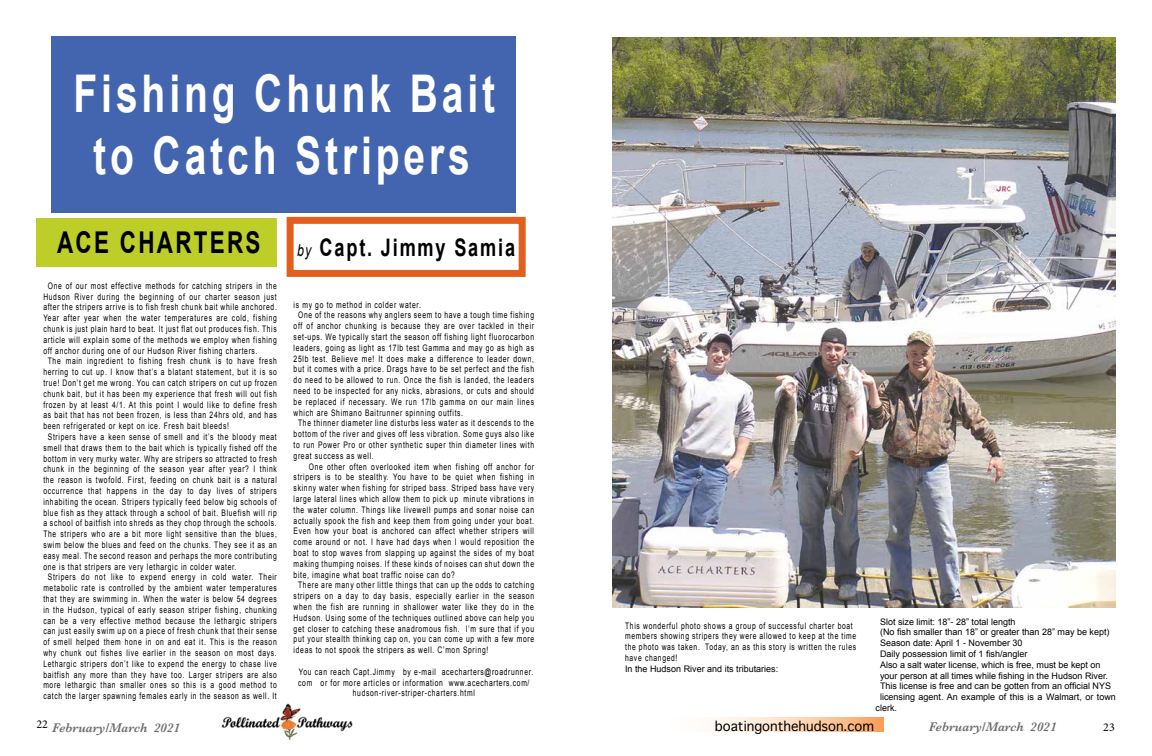
<style>
.page{position:relative;width:1152px;height:756px;background:#fff}
.page>*{position:absolute;margin:0;border:0;box-sizing:border-box;transform-origin:0 0}
.t1{font:700 52px/62.4px "Arial";letter-spacing:.1em;color:#fff;text-align:center;scale:.75 1}
.t2{font:700 24.2px "Arial";letter-spacing:.1em;color:#000;scale:.75 1}
.t3{font:italic 600 13px "Baskerville";color:#6d6e71}
.t4{font:13px "Geneva";color:#000}
.t5{font:12px "Minion Pro";color:#000}
.t6{font:9px/10.8px "Arial";letter-spacing:.1em;color:#000;scale:.75 1}
.t7{font:9px "Arial";color:#000}
.t8{font:9px "Arial";letter-spacing:.1em;color:#000}
.s1{font-size:30px}
.s2{font-weight:400;font-style:italic;font-size:16.5px}
</style>
<div class="page">
<svg style="left:707px;top:717px;width:176px;height:15px;background:#fdd5b6"></svg>
<img style="left:221px;top:703px;width:132px;height:37px">
<img style="left:612px;top:37px;width:504px;height:570px">
<div style="left:287px;top:217px;width:239px;height:60px;border:7px solid #e35f20"></div>
<div style="left:36px;top:218px;width:241px;height:48px;background:#bece28"></div>
<div style="left:52px;top:36px;width:464px;height:176px;background:#4365af"></div>
<h1 class="t1" style="left:74px;top:64px;width:564px">Fishing Chunk Bait to Catch Stripers</h1>
<h2 class="t2" style="left:57px;top:231px;width:612px"><span class="s1">ACE CHARTERS</span> <span class="s2">by</span> Capt. Jimmy Samia</h2>
<p class="t6" style="left:48px;top:280px;width:307px">One of our most effective methods for catching stripers in the</p>
<p class="t6" style="left:43px;top:291px;width:313px">Hudson River during the beginning of our charter season just</p>
<p class="t6" style="left:43px;top:302px;width:313px">after the stripers arrive is to fish fresh chunk bait while anchored.</p>
<p class="t6" style="left:43px;top:313px;width:313px">Year after year when the water temperatures are cold, fishing</p>
<p class="t6" style="left:43px;top:324px;width:313px">chunk is just plain hard to beat. It just flat out produces fish. This</p>
<p class="t6" style="left:43px;top:334px;width:313px">article will explain some of the methods we employ when fishing</p>
<p class="t6" style="left:43px;top:345px;width:287px">off anchor during one of our Hudson River fishing charters.</p>
<p class="t6" style="left:48px;top:356px;width:307px">The main ingredient to fishing fresh chunk is to have fresh</p>
<p class="t6" style="left:43px;top:367px;width:313px">herring to cut up. I know that’s a blatant statement, but it is so</p>
<p class="t6" style="left:43px;top:378px;width:313px">true! Don’t get me wrong. You can catch stripers on cut up frozen</p>
<p class="t6" style="left:43px;top:388px;width:313px">chunk bait, but it has been my experience that fresh will out fish</p>
<p class="t6" style="left:43px;top:399px;width:313px">frozen by at least 4/1. At this point I would like to define fresh</p>
<p class="t6" style="left:43px;top:410px;width:313px">as bait that has not been frozen, is less than 24hrs old, and has</p>
<p class="t6" style="left:43px;top:421px;width:249px">been refrigerated or kept on ice. Fresh bait bleeds!</p>
<p class="t6" style="left:48px;top:432px;width:307px">Stripers have a keen sense of smell and it’s the bloody meat</p>
<p class="t6" style="left:43px;top:442px;width:313px">smell that draws them to the bait which is typically fished off the</p>
<p class="t6" style="left:43px;top:453px;width:313px">bottom in very murky water. Why are stripers so attracted to fresh</p>
<p class="t6" style="left:43px;top:464px;width:313px">chunk in the beginning of the season year after year? I think</p>
<p class="t6" style="left:43px;top:475px;width:313px">the reason is twofold. First, feeding on chunk bait is a natural</p>
<p class="t6" style="left:43px;top:486px;width:313px">occurrence that happens in the day to day lives of stripers</p>
<p class="t6" style="left:43px;top:496px;width:313px">inhabiting the ocean. Stripers typically feed below big schools of</p>
<p class="t6" style="left:43px;top:507px;width:313px">blue fish as they attack through a school of bait. Bluefish will rip</p>
<p class="t6" style="left:43px;top:518px;width:313px">a school of baitfish into shreds as they chop through the schools.</p>
<p class="t6" style="left:43px;top:529px;width:313px">The stripers who are a bit more light sensitive than the blues,</p>
<p class="t6" style="left:43px;top:540px;width:313px">swim below the blues and feed on the chunks. They see it as an</p>
<p class="t6" style="left:43px;top:550px;width:313px">easy meal. The second reason and perhaps the more contributing</p>
<p class="t6" style="left:43px;top:561px;width:259px">one is that stripers are very lethargic in colder water.</p>
<p class="t6" style="left:48px;top:572px;width:307px">Stripers do not like to expend energy in cold water. Their</p>
<p class="t6" style="left:43px;top:583px;width:313px">metabolic rate is controlled by the ambient water temperatures</p>
<p class="t6" style="left:43px;top:594px;width:313px">that they are swimming in. When the water is below 54 degrees</p>
<p class="t6" style="left:43px;top:604px;width:313px">in the Hudson, typical of early season striper fishing, chunking</p>
<p class="t6" style="left:43px;top:615px;width:313px">can be a very effective method because the lethargic stripers</p>
<p class="t6" style="left:43px;top:626px;width:313px">can just easily swim up on a piece of fresh chunk that their sense</p>
<p class="t6" style="left:43px;top:637px;width:313px">of smell helped them hone in on and eat it. This is the reason</p>
<p class="t6" style="left:43px;top:648px;width:313px">why chunk out fishes live earlier in the season on most days.</p>
<p class="t6" style="left:43px;top:658px;width:313px">Lethargic stripers don’t like to expend the energy to chase live</p>
<p class="t6" style="left:43px;top:669px;width:313px">baitfish any more than they have too. Larger stripers are also</p>
<p class="t6" style="left:43px;top:680px;width:313px">more lethargic than smaller ones so this is a good method to</p>
<p class="t6" style="left:43px;top:691px;width:313px">catch the larger spawning females early in the season as well. It</p>
<p class="t6" style="left:294px;top:299px;width:171px">is my go to method in colder water.</p>
<p class="t6" style="left:298px;top:310px;width:316px">One of the reasons why anglers seem to have a tough time fishing</p>
<p class="t6" style="left:294px;top:321px;width:322px">off of anchor chunking is because they are over tackled in their</p>
<p class="t6" style="left:294px;top:332px;width:322px">set-ups. We typically start the season off fishing light fluorocarbon</p>
<p class="t6" style="left:294px;top:342px;width:322px">leaders, going as light as 17lb test Gamma and may go as high as</p>
<p class="t6" style="left:294px;top:353px;width:322px">25lb test. Believe me! It does make a difference to leader down,</p>
<p class="t6" style="left:294px;top:364px;width:322px">but it comes with a price. Drags have to be set perfect and the fish</p>
<p class="t6" style="left:294px;top:375px;width:322px">do need to be allowed to run. Once the fish is landed, the leaders</p>
<p class="t6" style="left:294px;top:386px;width:322px">need to be inspected for any nicks, abrasions, or cuts and should</p>
<p class="t6" style="left:294px;top:396px;width:322px">be replaced if necessary. We run 17lb gamma on our main lines</p>
<p class="t6" style="left:294px;top:407px;width:228px">which are Shimano Baitrunner spinning outfits.</p>
<p class="t6" style="left:298px;top:418px;width:316px">The thinner diameter line disturbs less water as it descends to the</p>
<p class="t6" style="left:294px;top:429px;width:322px">bottom of the river and gives off less vibration. Some guys also like</p>
<p class="t6" style="left:294px;top:440px;width:322px">to run Power Pro or other synthetic super thin diameter lines with</p>
<p class="t6" style="left:294px;top:450px;width:108px">great success as well.</p>
<p class="t6" style="left:309px;top:461px;width:302px">One other often overlooked item when fishing off anchor for</p>
<p class="t6" style="left:294px;top:472px;width:322px">stripers is to be stealthy. You have to be quiet when fishing in</p>
<p class="t6" style="left:294px;top:483px;width:322px">skinny water when fishing for striped bass. Striped bass have very</p>
<p class="t6" style="left:294px;top:494px;width:322px">large lateral lines which allow them to pick up minute vibrations in</p>
<p class="t6" style="left:294px;top:504px;width:322px">the water column. Things like livewell pumps and sonar noise can</p>
<p class="t6" style="left:294px;top:515px;width:322px">actually spook the fish and keep them from going under your boat.</p>
<p class="t6" style="left:294px;top:526px;width:322px">Even how your boat is anchored can affect whether stripers will</p>
<p class="t6" style="left:294px;top:537px;width:322px">come around or not. I have had days when I would reposition the</p>
<p class="t6" style="left:294px;top:548px;width:322px">boat to stop waves from slapping up against the sides of my boat</p>
<p class="t6" style="left:294px;top:558px;width:322px">making thumping noises. If these kinds of noises can shut down the</p>
<p class="t6" style="left:294px;top:569px;width:217px">bite, imagine what boat traffic noise can do?</p>
<p class="t6" style="left:298px;top:580px;width:316px">There are many other little things that can up the odds to catching</p>
<p class="t6" style="left:294px;top:591px;width:322px">stripers on a day to day basis, especially earlier in the season</p>
<p class="t6" style="left:294px;top:602px;width:322px">when the fish are running in shallower water like they do in the</p>
<p class="t6" style="left:294px;top:612px;width:322px">Hudson. Using some of the techniques outlined above can help you</p>
<p class="t6" style="left:294px;top:623px;width:322px">get closer to catching these anadromous fish. I’m sure that if you</p>
<p class="t6" style="left:294px;top:634px;width:322px">put your stealth thinking cap on, you can come up with a few more</p>
<p class="t6" style="left:294px;top:645px;width:261px">ideas to not spook the stripers as well. C’mon Spring!</p>
<p class="t6" style="left:298px;top:666px;width:315px;text-align:center">You can reach Capt.Jimmy by e-mail acecharters@roadrunner. com or for more articles or information www.acecharters.com/ hudson-river-striper-charters.html</p>
<p class="t6" style="left:625px;top:620px;width:310px">This wonderful photo shows a group of successful charter boat members showing stripers they were allowed to keep at the time the photo was taken. Today, an as this story is written the rules have changed!<br>In the Hudson River and its tributaries:</p>
<p class="t7" style="left:880px;top:616px;width:137px">Slot size limit: 18”- 28” total length</p>
<p class="t7" style="left:880px;top:626px;width:231px">(No fish smaller than 18” or greater than 28” may be kept)</p>
<p class="t7" style="left:880px;top:637px;width:144px">Season date: April 1 - November 30</p>
<p class="t7" style="left:880px;top:648px;width:149px">Daily possession limit of 1 fish/angler</p>
<p class="t7" style="left:880px;top:659px;width:222px">Also a salt water license, which is free, must be kept on</p>
<p class="t7" style="left:880px;top:670px;width:230px">your person at all times while fishing in the Hudson River.</p>
<p class="t7" style="left:880px;top:680px;width:233px">This license is free and can be gotten from an official NYS</p>
<p class="t7" style="left:880px;top:691px;width:237px">licensing agent. An example of this is a Walmart, or town</p>
<p class="t8" style="left:876px;top:702px;width:23px">clerk.</p>
<h3 class="t3" style="left:36px;top:719px;width:145px"><sup>22</sup> February/March 2021</h3>
<h3 class="t4" style="left:715px;top:719px;width:161px">boatingonthehudson.com</h3>
<h3 class="t3" style="left:929px;top:718px;width:129px">February/March 2021</h3>
<h3 class="t5" style="left:1103px;top:719px;width:13px">23</h3>
</div>
